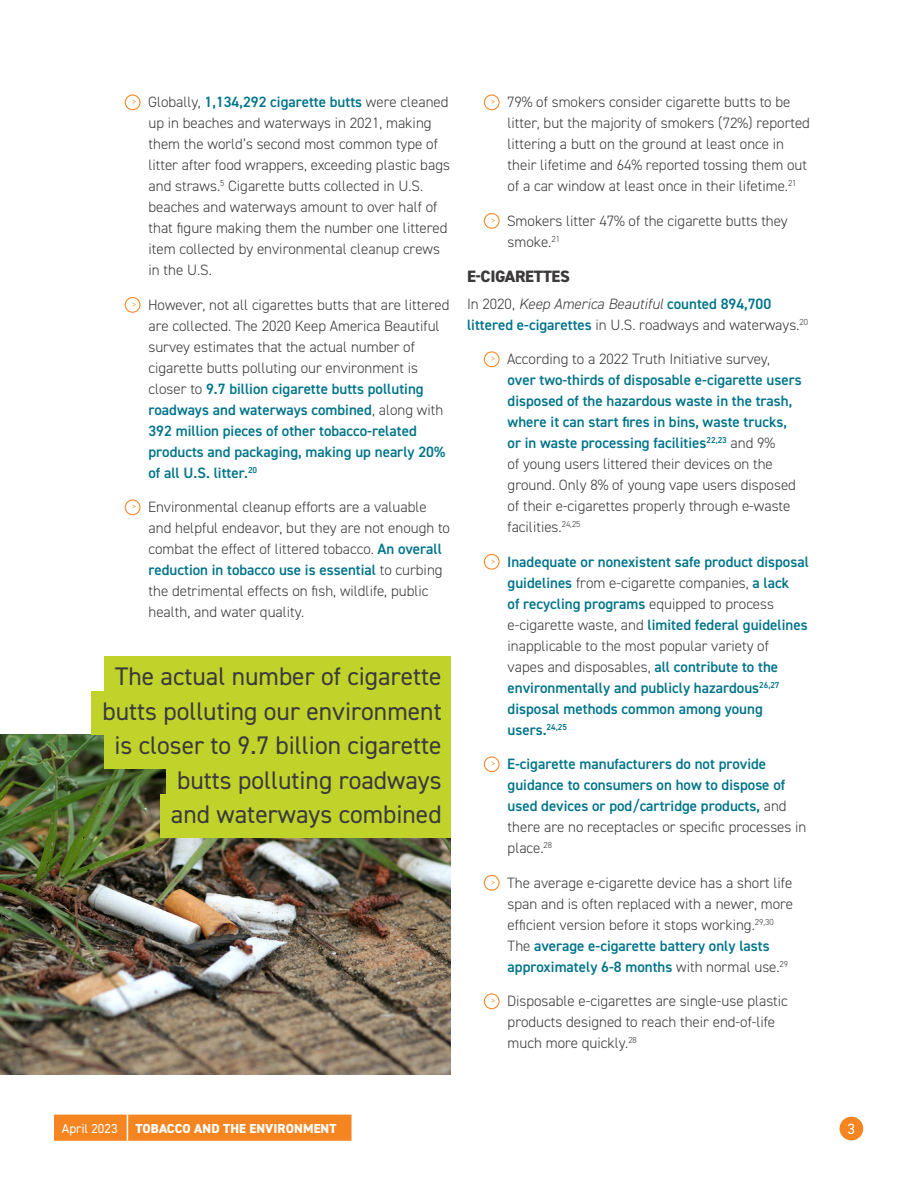
<style>
.page{position:relative;width:918px;height:1188px;background:#fff}
.page>*{position:absolute;margin:0;border:0;box-sizing:border-box;transform-origin:0 0}
.Callout{font:25.5px "DIN2014";color:#3c3a3b}
.t1{font:800 16.5px "DIN2014";letter-spacing:-.02em;color:#3c3a3b}
.Body{font:300 15px/21px "DIN2014";color:#3c3a3b}
.Body-2{font:600 15px/21px "DIN2014";color:#00748a}
.t2{font:15px "DIN2014";color:#fff}
.t3{font:800 13.05px "DIN2014";letter-spacing:.01em;color:#fff}
.t4{font:13.05px "DIN2014";color:#fff}
.t5{font:300 9.6px "DIN2014";color:#f58520}
.s1{font-weight:600;color:#00748a}
.s2{font-style:italic}
.s3{font-weight:300;color:#3c3a3b}
</style>
<div class="page">
<div style="left:840px;top:1117px;width:23px;height:23px;background:#f58520;border-radius:50%"></div>
<div style="left:54px;top:1115px;width:298px;height:26px;background:#f58520"></div>
<div style="left:125px;top:95px;width:16px;height:15px;border:1px solid #f58520;border-radius:50%"></div>
<div style="left:125px;top:297px;width:16px;height:16px;border:1px solid #f58520;border-radius:50%"></div>
<div style="left:125px;top:500px;width:16px;height:15px;border:1px solid #f58520;border-radius:50%"></div>
<div style="left:484px;top:95px;width:16px;height:15px;border:1px solid #f58520;border-radius:50%"></div>
<div style="left:484px;top:213px;width:16px;height:16px;border:1px solid #f58520;border-radius:50%"></div>
<div style="left:484px;top:351px;width:16px;height:16px;border:1px solid #f58520;border-radius:50%"></div>
<div style="left:484px;top:554px;width:16px;height:16px;border:1px solid #f58520;border-radius:50%"></div>
<div style="left:484px;top:756px;width:16px;height:16px;border:1px solid #f58520;border-radius:50%"></div>
<div style="left:484px;top:875px;width:16px;height:16px;border:1px solid #f58520;border-radius:50%"></div>
<div style="left:484px;top:993px;width:16px;height:16px;border:1px solid #f58520;border-radius:50%"></div>
<img style="left:0;top:734px;width:450px;height:341px">
<div style="left:104px;top:656px;width:347px;height:44px;background:#c0d32b"></div>
<div style="left:92px;top:691px;width:359px;height:43px;background:#c0d32b"></div>
<div style="left:104px;top:725px;width:347px;height:44px;background:#c0d32b"></div>
<div style="left:166px;top:760px;width:285px;height:43px;background:#c0d32b"></div>
<div style="left:160px;top:794px;width:291px;height:44px;background:#c0d32b"></div>
<p class="t5" style="left:132px;top:96px;width:6px">&gt;</p>
<p class="Body" style="left:148px;top:92px;width:304px">Globally, <span class="s1">1,134,292 cigarette butts</span> were cleaned up in beaches and waterways in 2021, making them the world’s second most common type of litter after food wrappers, exceeding plastic bags and straws.<sup>5</sup> Cigarette butts collected in U.S. beaches and waterways amount to over half of that figure making them the number one littered item collected by environmental cleanup crews in the U.S.</p>
<p class="t5" style="left:132px;top:298px;width:6px">&gt;</p>
<p class="Body" style="left:148px;top:294px;width:303px">However, not all cigarettes butts that are littered are collected. The 2020 Keep America Beautiful survey estimates that the actual number of cigarette butts polluting our environment is closer to <span class="s1">9.7 billion cigarette butts polluting roadways and waterways combined</span>, along with <span class="s1">392 million pieces of other tobacco-related products and packaging, making up nearly 20% of all U.S. litter.</span><sup>20</sup></p>
<p class="t5" style="left:132px;top:501px;width:6px">&gt;</p>
<p class="Body" style="left:148px;top:497px;width:304px">Environmental cleanup efforts are a valuable and helpful endeavor, but they are not enough to combat the effect of littered tobacco. <span class="s1">An overall reduction in tobacco use is essential</span> to curbing the detrimental effects on fish, wildlife, public health, and water quality.</p>
<p class="Callout" style="left:115px;top:660px;width:328px">The actual number of cigarette</p>
<p class="Callout" style="left:102px;top:695px;width:341px">butts polluting our environment</p>
<p class="Callout" style="left:115px;top:729px;width:329px">is closer to 9.7 billion cigarette</p>
<p class="Callout" style="left:177px;top:764px;width:266px">butts polluting roadways</p>
<p class="Callout" style="left:171px;top:798px;width:272px">and waterways combined</p>
<p class="t5" style="left:491px;top:96px;width:6px">&gt;</p>
<p class="Body" style="left:507px;top:92px;width:304px">79% of smokers consider cigarette butts to be litter, but the majority of smokers (72%) reported littering a butt on the ground at least once in their lifetime and 64% reported tossing them out of a car window at least once in their lifetime.<sup>21</sup></p>
<p class="t5" style="left:491px;top:214px;width:6px">&gt;</p>
<p class="Body" style="left:507px;top:210px;width:282px">Smokers litter 47% of the cigarette butts they smoke.<sup>21</sup></p>
<h3 class="t1" style="left:467px;top:265px;width:104px">E-CIGARETTES</h3>
<p class="Body" style="left:467px;top:293px;width:342px">In 2020, <span class="s2">Keep America Beautiful</span> <span class="s1">counted 894,700 littered e-cigarettes</span> in U.S. roadways and waterways.<sup>20</sup></p>
<p class="t5" style="left:491px;top:353px;width:6px">&gt;</p>
<p class="Body" style="left:507px;top:349px;width:296px">According to a 2022 Truth Initiative survey, <span class="s1">over two-thirds of disposable e-cigarette users disposed of the hazardous waste in the trash, where it can start fires in bins, waste trucks, or in waste processing facilities</span><sup>22,23</sup> and 9%<br>of young users littered their devices on the ground. Only 8% of young vape users disposed of their e-cigarettes properly through e-waste facilities.<sup>24,25</sup></p>
<p class="t5" style="left:491px;top:555px;width:6px">&gt;</p>
<p class="Body-2" style="left:507px;top:551px;width:303px">Inadequate or nonexistent safe product disposal guidelines <span class="s3">from e-cigarette companies,</span> a lack<br>of recycling programs <span class="s3">equipped to process e-cigarette waste, and</span> limited federal guidelines <span class="s3">inapplicable to the most popular variety of<br>vapes and disposables,</span> all contribute to the environmentally and publicly hazardous<sup>26,27 </sup>disposal methods common among young users.<sup>24,25</sup></p>
<p class="t5" style="left:491px;top:758px;width:6px">&gt;</p>
<p class="Body-2" style="left:507px;top:753px;width:301px">E-cigarette manufacturers do not provide guidance to consumers on how to dispose of used devices or pod/cartridge products, <span class="s3">and there are no receptacles or specific processes in place.</span><sup>28</sup></p>
<p class="t5" style="left:491px;top:876px;width:6px">&gt;</p>
<p class="Body" style="left:507px;top:872px;width:288px">The average e-cigarette device has a short life span and is often replaced with a newer, more efficient version before it stops working.<sup>29,30<br></sup>The <span class="s1">average e-cigarette battery only lasts approximately 6-8 months</span> with normal use.<sup>29</sup></p>
<p class="t5" style="left:491px;top:995px;width:6px">&gt;</p>
<p class="Body" style="left:507px;top:991px;width:282px">Disposable e-cigarettes are single-use plastic products designed to reach their end-of-life much more quickly.<sup>28</sup></p>
<p class="t4" style="left:62px;top:1120px;width:57px">April 2023</p>
<p class="t3" style="left:135px;top:1120px;width:203px">TOBACCO AND THE ENVIRONMENT</p>
<p class="t2" style="left:848px;top:1119px;width:9px">3</p>
</div>
